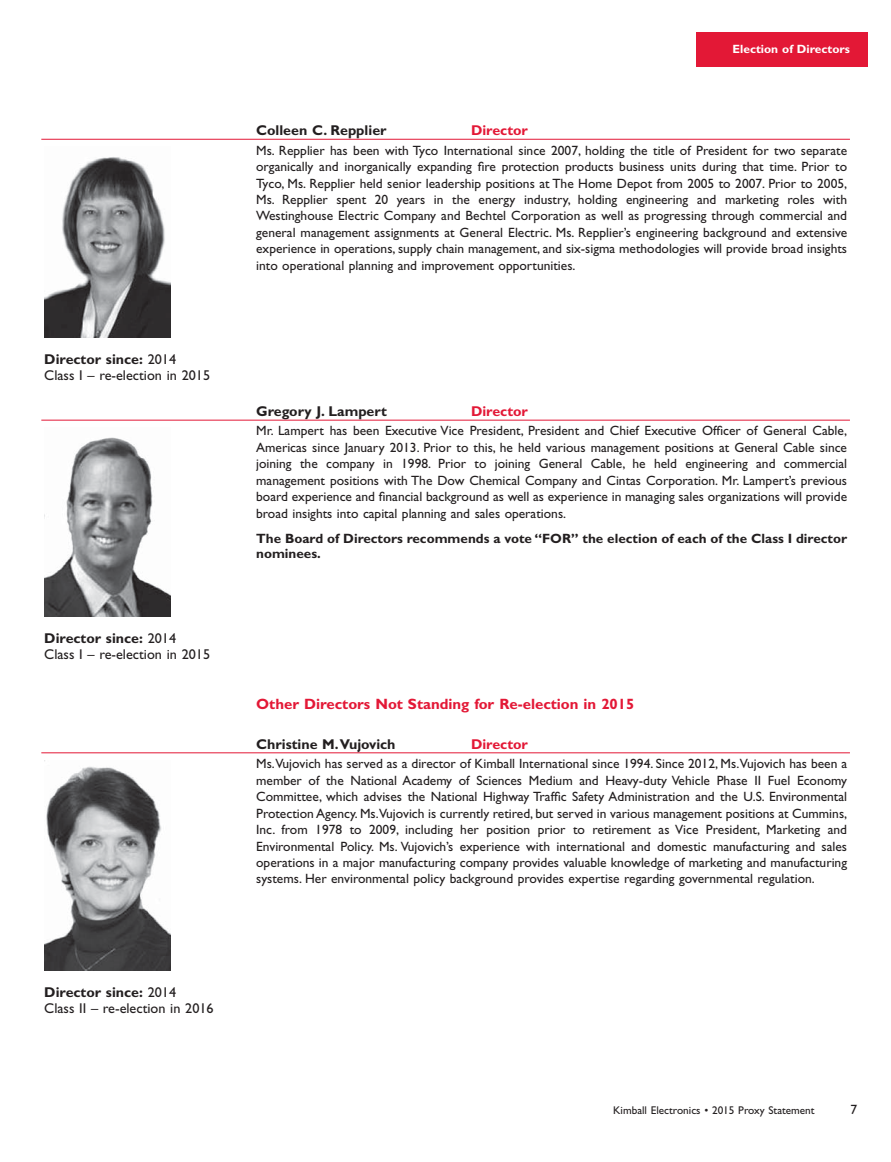
<style>
.page{position:relative;width:891px;height:1162px;background:#fff}
.page>*{position:absolute;margin:0;border:0;box-sizing:border-box;transform-origin:0 0}
.t1{font:700 15px "Gill Sans";color:#e31836}
.t2{font:14.25px/15.8px "Gill Sans";color:#231f20}
.t3{font:700 14.25px "Gill Sans";color:#231f20}
.t4{font:700 14.25px "Gill Sans";color:#e31836}
.t5{font:13.5px/16.5px "Gill Sans";color:#231f20;text-align:justify}
.t6{font:700 13.5px/15px "Gill Sans";color:#231f20}
.t7{font:700 12px "Gill Sans";color:#fff}
.t8{font:11.25px "Gill Sans";color:#231f20}
.s1{font-weight:700}
</style>
<div class="page">
<div style="left:696px;top:32px;width:171px;height:35px;background:#e31836"></div>
<hr style="left:41px;top:139px;width:809px;height:1px;background:#e31836">
<img style="left:44px;top:157px;width:126px;height:181px">
<hr style="left:41px;top:420px;width:809px;height:1px;background:#e31836">
<img style="left:44px;top:437px;width:126px;height:180px">
<hr style="left:41px;top:752px;width:809px;height:1px;background:#e31836">
<img style="left:44px;top:760px;width:126px;height:210px">
<p class="t2" style="left:44px;top:353px;width:167px"><span class="s1">Director since:</span> 2014<br>Class I – re-election in 2015</p>
<p class="t2" style="left:44px;top:632px;width:167px"><span class="s1">Director since:</span> 2014<br>Class I – re-election in 2015</p>
<p class="t2" style="left:44px;top:985px;width:171px"><span class="s1">Director since:</span> 2014<br>Class II – re-election in 2016</p>
<p class="t3" style="left:256px;top:125px;width:132px">Colleen C. Repplier</p>
<p class="t4" style="left:471px;top:125px;width:58px">Director</p>
<p class="t7" style="left:732px;top:45px;width:119px">Election of Directors</p>
<p class="t5" style="left:256px;top:143px;width:592px">Ms. Repplier has been with Tyco International since 2007, holding the title of President for two separate organically and inorganically expanding fire protection products business units during that time. Prior to Tyco, Ms. Repplier held senior leadership positions at The Home Depot from 2005 to 2007. Prior to 2005, Ms. Repplier spent 20 years in the energy industry, holding engineering and marketing roles with Westinghouse Electric Company and Bechtel Corporation as well as progressing through commercial and general management assignments at General Electric. Ms. Repplier’s engineering background and extensive experience in operations, supply chain management, and six-sigma methodologies will provide broad insights into operational planning and improvement opportunities.</p>
<p class="t3" style="left:256px;top:406px;width:132px">Gregory J. Lampert</p>
<p class="t4" style="left:471px;top:406px;width:58px">Director</p>
<p class="t5" style="left:256px;top:424px;width:592px">Mr. Lampert has been Executive Vice President, President and Chief Executive Officer of General Cable, Americas since January 2013. Prior to this, he held various management positions at General Cable since joining the company in 1998. Prior to joining General Cable, he held engineering and commercial management positions with The Dow Chemical Company and Cintas Corporation. Mr. Lampert’s previous board experience and financial background as well as experience in managing sales organizations will provide broad insights into capital planning and sales operations.</p>
<p class="t6" style="left:256px;top:532px;width:592px">The Board of Directors recommends a vote “FOR” the election of each of the Class I director nominees.</p>
<p class="t1" style="left:256px;top:698px;width:380px">Other Directors Not Standing for Re-election in 2015</p>
<p class="t3" style="left:256px;top:739px;width:141px">Christine M.Vujovich</p>
<p class="t4" style="left:471px;top:739px;width:58px">Director</p>
<p class="t5" style="left:256px;top:756px;width:592px">Ms.Vujovich has served as a director of Kimball International since 1994. Since 2012, Ms.Vujovich has been a member of the National Academy of Sciences Medium and Heavy-duty Vehicle Phase II Fuel Economy Committee, which advises the National Highway Traffic Safety Administration and the U.S. Environmental Protection Agency. Ms.Vujovich is currently retired, but served in various management positions at Cummins, Inc. from 1978 to 2009, including her position prior to retirement as Vice President, Marketing and Environmental Policy. Ms. Vujovich’s experience with international and domestic manufacturing and sales operations in a major manufacturing company provides valuable knowledge of marketing and manufacturing systems. Her environmental policy background provides expertise regarding governmental regulation.</p>
<p class="t8" style="left:613px;top:1106px;width:203px">Kimball Electronics • 2015 Proxy Statement</p>
<p class="t5" style="left:850px;top:1102px;width:8px">7</p>
</div>
